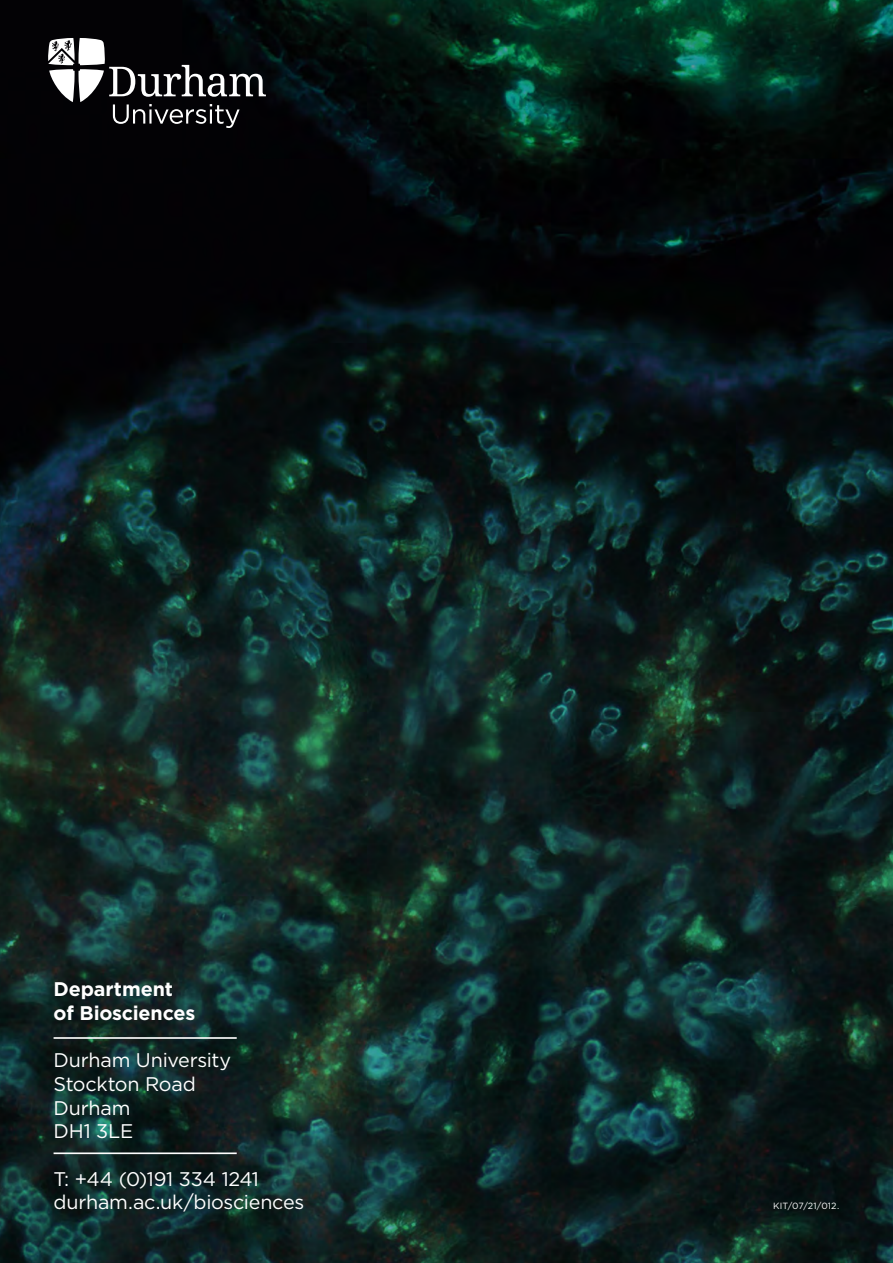
<style>
.page{position:relative;width:893px;height:1263px;background:#fff}
.page>*{position:absolute;margin:0;border:0;box-sizing:border-box;transform-origin:0 0}
.t1{font:19.8px/23.7px "Gotham";letter-spacing:-.015em;color:#fff}
.t2{font:700 19.8px/23.7px "Gotham";letter-spacing:-.01em;color:#fff}
.t3{font:9px "Gotham";letter-spacing:.015em;color:#fff}
</style>
<div class="page">
<img style="left:0;top:0;width:893px;height:1263px">
<svg style="left:48px;top:38px;width:218px;height:90px"></svg>
<hr style="left:54px;top:1037px;width:183px;height:2px;background:#fff">
<hr style="left:54px;top:1152px;width:183px;height:2px;background:#fff">
<p class="t2" style="left:54px;top:977px;width:143px">Department of Biosciences</p>
<p class="t1" style="left:54px;top:1048px;width:179px">Durham University<br>Stockton Road<br>Durham<br>DH1 3LE</p>
<p class="t1" style="left:54px;top:1166px;width:252px">T: +44 (0)191 334 1241 durham.ac.uk/biosciences</p>
<p class="t3" style="left:773px;top:1200px;width:68px">KIT/07/21/012.</p>
</div>
